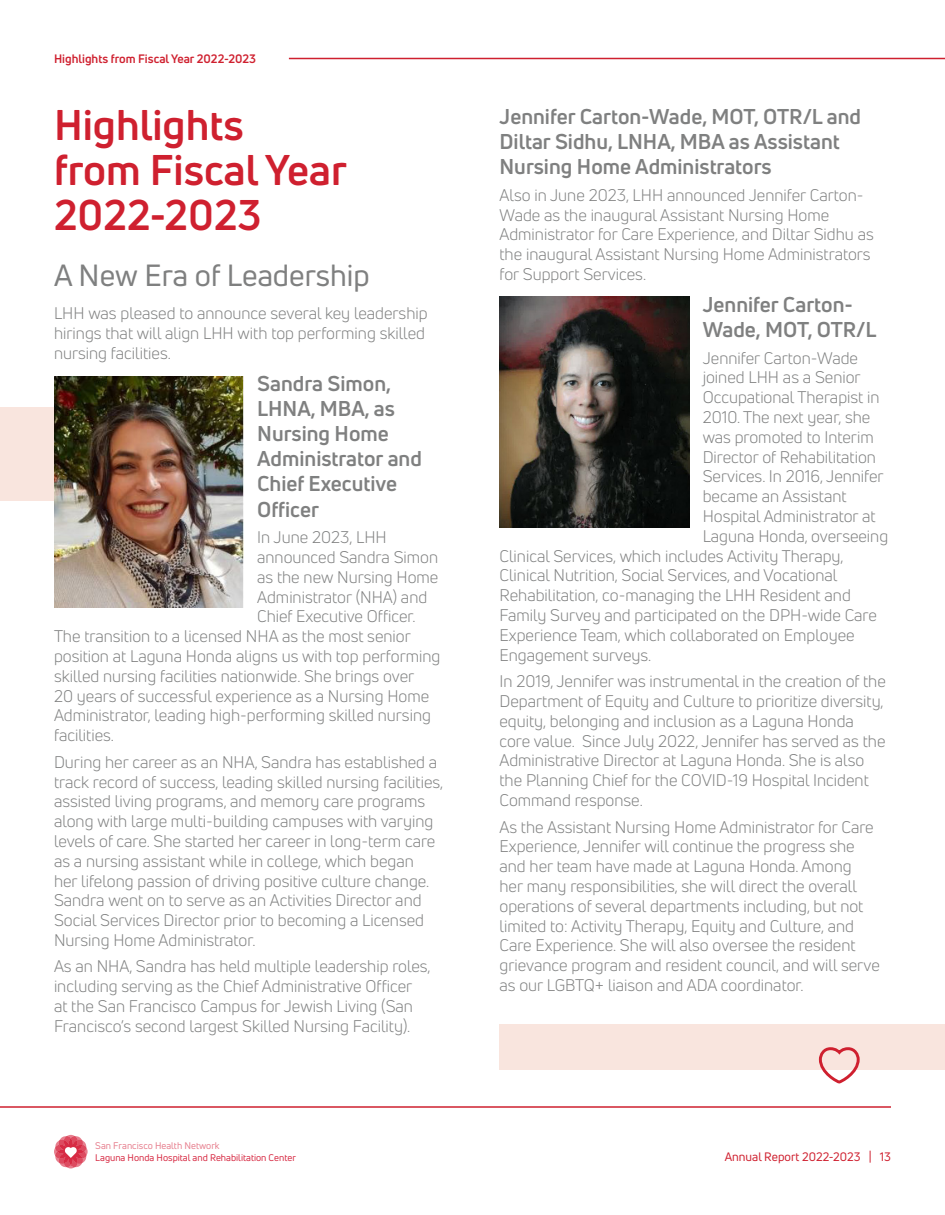
<style>
.page{position:relative;width:945px;height:1215px;background:#fff}
.page>*{position:absolute;margin:0;border:0;box-sizing:border-box;transform-origin:0 0}
.Header_1{font:700 42px/45px "Uni Neue";color:#cf202f}
.Header_2{font:30px "Uni Neue";color:#7f8080}
.Header_3{font:700 21px/25.2px "Uni Neue";color:#7f8080}
.t1{font:16.5px/19.8px "Uni Neue";color:#7f8080}
.t2{font:700 12px "Uni Neue";color:#cf202f}
.t3{font:12px "Uni Neue";color:#cf202f}
.t4{font:9.45px "Uni Neue";color:#d72b44}
.t5{font:9.45px "Uni Neue";color:rgb(215 43 68/.6)}
</style>
<div class="page">
<svg style="left:54px;top:1135px;width:34px;height:33px"></svg>
<hr style="left:0;top:1106px;width:891px;height:2px;background:#cf202f">
<hr style="left:289px;top:58px;width:656px;height:1px;background:#cf202f">
<img style="left:54px;top:376px;width:190px;height:232px">
<img style="left:500px;top:297px;width:189px;height:231px">
<div style="left:0;top:408px;width:54px;height:93px;background:#f9e5de"></div>
<div style="left:500px;top:1024px;width:445px;height:46px;background:#f9e5de"></div>
<svg style="left:818px;top:1047px;width:42px;height:37px"></svg>
<p class="t2" style="left:54px;top:51px;width:204px">Highlights from Fiscal Year 2022-2023</p>
<p class="Header_1" style="left:54px;top:101px;width:295px">Highlights<br>from Fiscal Year<br>2022-2023</p>
<p class="Header_2" style="left:54px;top:256px;width:317px">A New Era of Leadership</p>
<p class="t1" style="left:54px;top:303px;width:375px">LHH was pleased to announce several key leadership hirings that will align LHH with top performing skilled nursing facilities.</p>
<p class="Header_3" style="left:257px;top:370px;width:166px">Sandra Simon,<br>LHNA, MBA, as<br>Nursing Home<br>Administrator and<br>Chief Executive<br>Officer</p>
<p class="t1" style="left:257px;top:527px;width:131px">In June 2023, LHH</p>
<p class="t1" style="left:257px;top:547px;width:183px">announced Sandra Simon</p>
<p class="t1" style="left:257px;top:567px;width:183px">as the new Nursing Home</p>
<p class="t1" style="left:257px;top:587px;width:172px">Administrator (NHA) and</p>
<p class="t1" style="left:257px;top:606px;width:160px">Chief Executive Officer.</p>
<p class="t1" style="left:54px;top:626px;width:358px">The transition to a licensed NHA as the most senior</p>
<p class="t1" style="left:54px;top:646px;width:388px">position at Laguna Honda aligns us with top performing</p>
<p class="t1" style="left:54px;top:666px;width:362px">skilled nursing facilities nationwide. She brings over</p>
<p class="t1" style="left:54px;top:686px;width:377px">20 years of successful experience as a Nursing Home</p>
<p class="t1" style="left:54px;top:705px;width:378px">Administrator, leading high-performing skilled nursing</p>
<p class="t1" style="left:54px;top:725px;width:61px">facilities.</p>
<p class="t1" style="left:54px;top:752px;width:391px">During her career as an NHA, Sandra has established a track record of success, leading skilled nursing facilities, assisted living programs, and memory care programs along with large multi-building campuses with varying levels of care. She started her career in long-term care as a nursing assistant while in college, which began<br>her lifelong passion of driving positive culture change.<br>Sandra went on to serve as an Activities Director and Social Services Director prior to becoming a Licensed Nursing Home Administrator.</p>
<p class="t1" style="left:54px;top:957px;width:378px">As an NHA, Sandra has held multiple leadership roles, including serving as the Chief Administrative Officer<br>at the San Francisco Campus for Jewish Living (San Francisco’s second largest Skilled Nursing Facility).</p>
<p class="t5" style="left:95px;top:1140px;width:126px">San Francisco Health Network</p>
<p class="t4" style="left:95px;top:1151px;width:202px">Laguna Honda Hospital and Rehabilitation Center</p>
<p class="Header_3" style="left:500px;top:103px;width:363px">Jennifer Carton-Wade, MOT, OTR/L and<br>Diltar Sidhu, LNHA, MBA as Assistant<br>Nursing Home Administrators</p>
<p class="t1" style="left:500px;top:185px;width:376px">Also in June 2023, LHH announced Jennifer Carton-Wade as the inaugural Assistant Nursing Home Administrator for Care Experience, and Diltar Sidhu as the inaugural Assistant Nursing Home Administrators for Support Services.</p>
<p class="Header_3" style="left:703px;top:291px;width:175px">Jennifer Carton-<br>Wade, MOT, OTR/L</p>
<p class="t1" style="left:703px;top:348px;width:157px">Jennifer Carton-Wade</p>
<p class="t1" style="left:703px;top:368px;width:160px">joined LHH as a Senior</p>
<p class="t1" style="left:703px;top:387px;width:178px">Occupational Therapist in</p>
<p class="t1" style="left:703px;top:407px;width:169px">2010. The next year, she</p>
<p class="t1" style="left:703px;top:427px;width:173px">was promoted to Interim</p>
<p class="t1" style="left:703px;top:447px;width:175px">Director of Rehabilitation</p>
<p class="t1" style="left:703px;top:467px;width:183px">Services. In 2016, Jennifer</p>
<p class="t1" style="left:703px;top:486px;width:145px">became an Assistant</p>
<p class="t1" style="left:703px;top:506px;width:174px">Hospital Administrator at</p>
<p class="t1" style="left:703px;top:526px;width:187px">Laguna Honda, overseeing</p>
<p class="t1" style="left:500px;top:546px;width:346px">Clinical Services, which includes Activity Therapy,</p>
<p class="t1" style="left:500px;top:566px;width:339px">Clinical Nutrition, Social Services, and Vocational</p>
<p class="t1" style="left:500px;top:585px;width:353px">Rehabilitation, co-managing the LHH Resident and</p>
<p class="t1" style="left:500px;top:605px;width:379px">Family Survey and participated on the DPH-wide Care</p>
<p class="t1" style="left:500px;top:625px;width:357px">Experience Team, which collaborated on Employee</p>
<p class="t1" style="left:500px;top:645px;width:153px">Engagement surveys.</p>
<p class="t1" style="left:500px;top:671px;width:388px">In 2019, Jennifer was instrumental in the creation of the Department of Equity and Culture to prioritize diversity, equity, belonging and inclusion as a Laguna Honda core value. Since July 2022, Jennifer has served as the Administrative Director at Laguna Honda. She is also the Planning Chief for the COVID-19 Hospital Incident Command response.</p>
<p class="t1" style="left:500px;top:817px;width:382px">As the Assistant Nursing Home Administrator for Care Experience, Jennifer will continue the progress she and her team have made at Laguna Honda. Among<br>her many responsibilities, she will direct the overall operations of several departments including, but not limited to: Activity Therapy, Equity and Culture, and Care Experience. She will also oversee the resident grievance program and resident council, and will serve as our LGBTQ+ liaison and ADA coordinator.</p>
<p class="t3" style="left:725px;top:1149px;width:168px">Annual Report 2022-2023 | 13</p>
</div>
